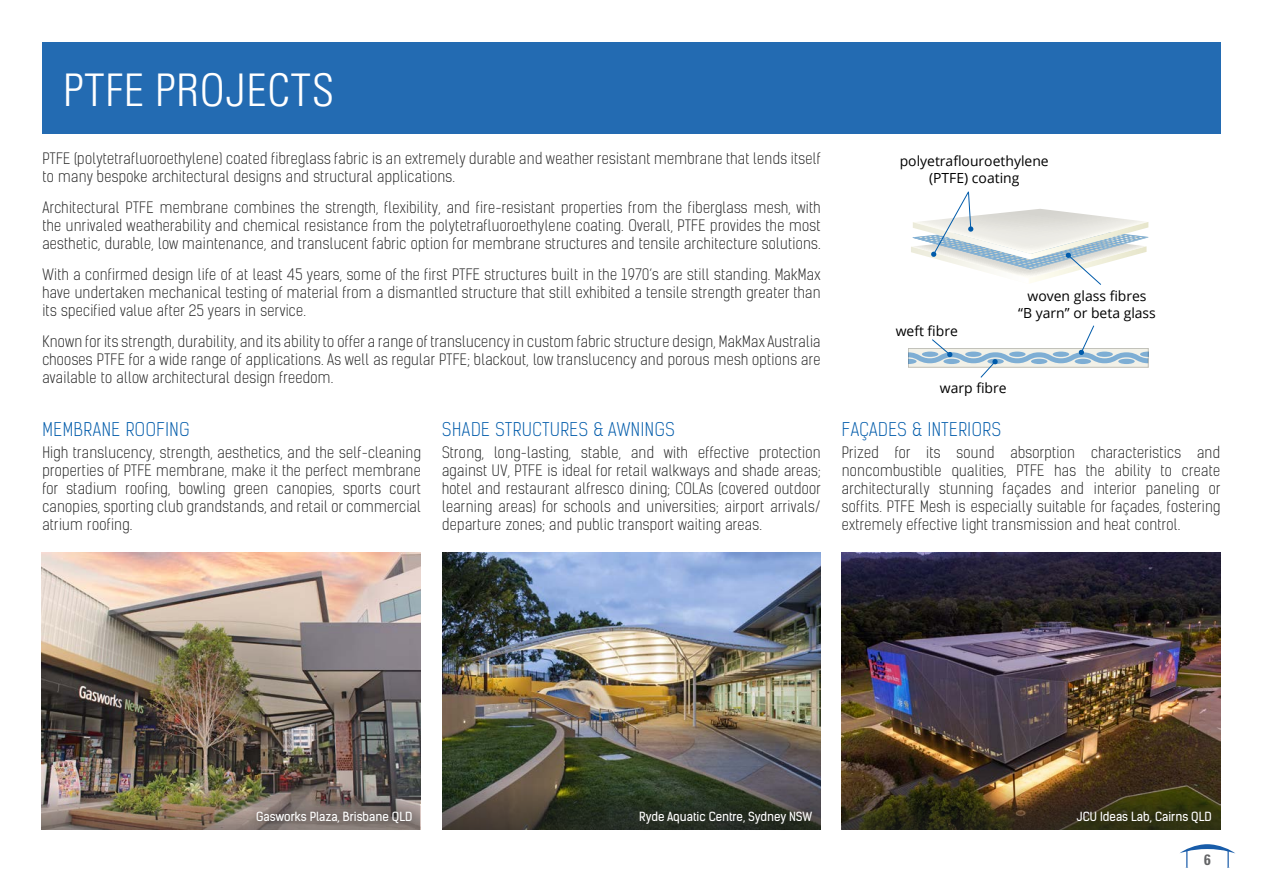
<style>
.page{position:relative;width:1263px;height:893px;background:#fff}
.page>*{position:absolute;margin:0;border:0;box-sizing:border-box;transform-origin:0 0}
.Brochure_Cover_Title{font:45px "Univers LT 47 Lt Cn";letter-spacing:.02em;color:#fff}
.PD_-_Headings{font:300 18px "Kelson Sans";letter-spacing:.035em;color:#005baa}
.Brochure_Copy{font:300 15px/18px "Kelson Sans";letter-spacing:.02em;color:#252525;text-align:justify}
.t1{font:15px "Univers LT 67 Bd Cn";color:#636466}
.t2{font:13.95px/16.6px "Open Sans";color:#000;text-align:center}
.t3{font:12px "Kelson Sans";color:#fff}
</style>
<div class="page">
<svg style="left:1180px;top:844px;width:55px;height:24px"></svg>
<div style="left:1194px;top:850px;width:27px;height:17px;background:#fff"></div>
<div style="left:42px;top:43px;width:1178px;height:91px;background:#236bb2"></div>
<svg style="left:911px;top:191px;width:237px;height:94px"></svg>
<svg style="left:908px;top:325px;width:240px;height:53px"></svg>
<img style="left:442px;top:553px;width:378px;height:232px">
<img style="left:842px;top:553px;width:378px;height:232px">
<img style="left:42px;top:553px;width:378px;height:232px">
<svg style="left:442px;top:785px;width:378px;height:44px;background:#3f4134"></svg>
<svg style="left:842px;top:785px;width:378px;height:44px;background:#42371b"></svg>
<div style="left:631px;top:802px;width:190px;height:31px;background:#231f20;opacity:.75"></div>
<div style="left:1068px;top:802px;width:152px;height:30px;background:#231f20;opacity:.75"></div>
<img style="left:42px;top:785px;width:378px;height:44px">
<div style="left:248px;top:802px;width:173px;height:30px;background:#231f20;opacity:.75"></div>
<p class="Brochure_Cover_Title" style="left:64px;top:63px;width:272px">PTFE PROJECTS</p>
<p class="Brochure_Copy" style="left:42px;top:150px;width:780px">PTFE (polytetrafluoroethylene) coated fibreglass fabric is an extremely durable and weather resistant membrane that lends itself to many bespoke architectural designs and structural applications.</p>
<p class="Brochure_Copy" style="left:42px;top:199px;width:780px">Architectural PTFE membrane combines the strength, flexibility, and fire-resistant properties from the fiberglass mesh, with the unrivaled weatherability and chemical resistance from the polytetrafluoroethylene coating. Overall, PTFE provides the most aesthetic, durable, low maintenance, and translucent fabric option for membrane structures and tensile architecture solutions.</p>
<p class="Brochure_Copy" style="left:42px;top:266px;width:780px">With a confirmed design life of at least 45 years, some of the first PTFE structures built in the 1970’s are still standing. MakMax have undertaken mechanical testing of material from a dismantled structure that still exhibited a tensile strength greater than its specified value after 25 years in service.</p>
<p class="Brochure_Copy" style="left:42px;top:332px;width:780px">Known for its strength, durability, and its ability to offer a range of translucency in custom fabric structure design, MakMax Australia chooses PTFE for a wide range of applications. As well as regular PTFE; blackout, low translucency and porous mesh options are available to allow architectural design freedom.</p>
<p class="PD_-_Headings" style="left:42px;top:418px;width:148px">MEMBRANE ROOFING</p>
<p class="Brochure_Copy" style="left:42px;top:443px;width:380px">High translucency, strength, aesthetics, and the self-cleaning properties of PTFE membrane, make it the perfect membrane for stadium roofing, bowling green canopies, sports court canopies, sporting club grandstands, and retail or commercial atrium roofing.</p>
<p class="PD_-_Headings" style="left:442px;top:418px;width:234px">SHADE STRUCTURES &amp; AWNINGS</p>
<p class="Brochure_Copy" style="left:442px;top:443px;width:380px">Strong, long-lasting, stable, and with effective protection against UV, PTFE is ideal for retail walkways and shade areas; hotel and restaurant alfresco dining; COLAs (covered outdoor learning areas) for schools and universities; airport arrivals/ departure zones; and public transport waiting areas.</p>
<p class="t2" style="left:900px;top:152px;width:151px">polyetraflouroethylene (PTFE) coating</p>
<p class="t2" style="left:896px;top:323px;width:64px">weft fibre</p>
<p class="t2" style="left:1018px;top:288px;width:139px">woven glass fibres<br>“B yarn” or beta glass</p>
<p class="t2" style="left:940px;top:379px;width:68px">warp fibre</p>
<p class="PD_-_Headings" style="left:842px;top:418px;width:161px">FAÇADES &amp; INTERIORS</p>
<p class="Brochure_Copy" style="left:842px;top:443px;width:380px">Prized for its sound absorption characteristics and noncombustible qualities, PTFE has the ability to create architecturally stunning façades and interior paneling or soffits. PTFE Mesh is especially suitable for façades, fostering extremely effective light transmission and heat control.</p>
<p class="t3" style="left:256px;top:809px;width:158px">Gasworks Plaza, Brisbane QLD</p>
<p class="t3" style="left:639px;top:809px;width:175px">Ryde Aquatic Centre, Sydney NSW</p>
<p class="t3" style="left:1077px;top:809px;width:136px">JCU Ideas Lab, Cairns QLD</p>
<p class="t1" style="left:1204px;top:850px;width:8px">6</p>
</div>
